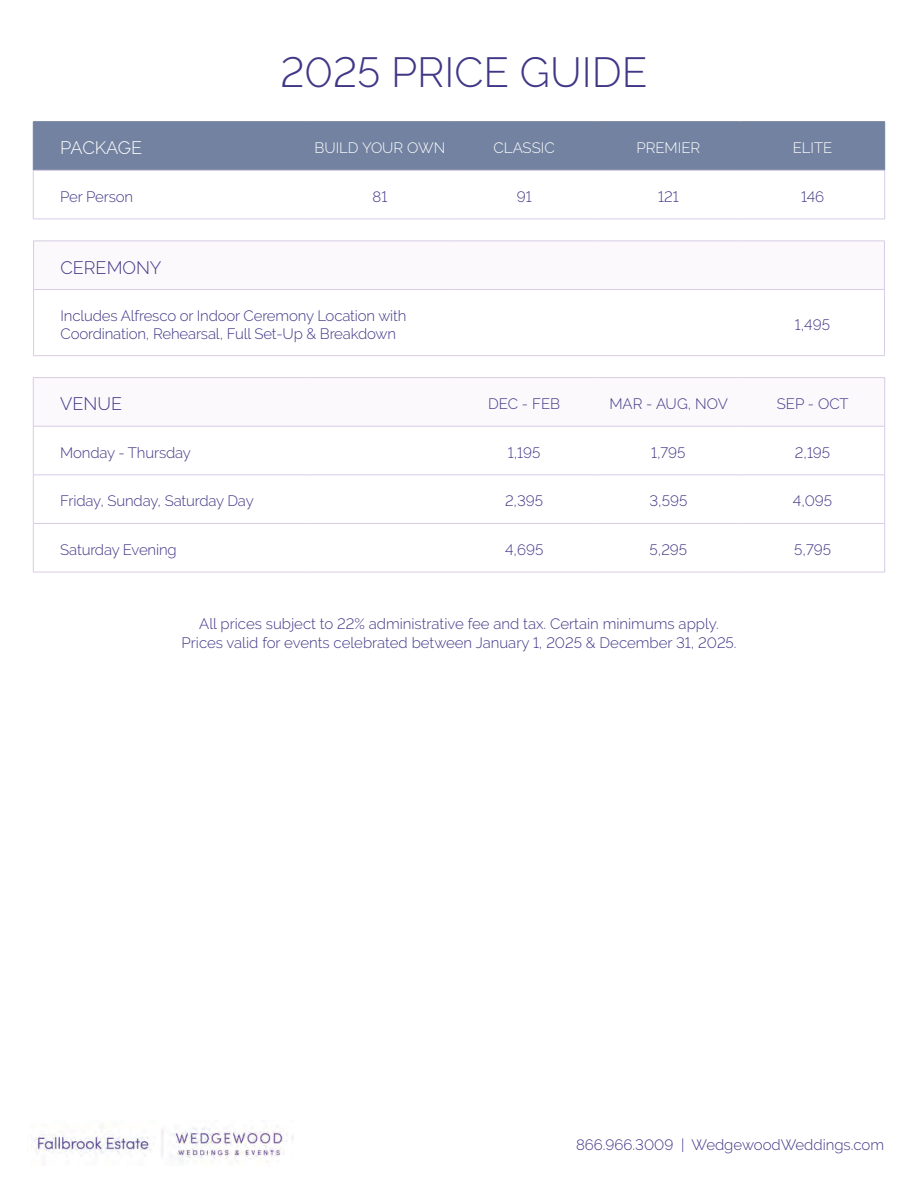
<style>
.page{position:relative;width:918px;height:1188px;background:#fff}
.page>*{position:absolute;margin:0;border:0;box-sizing:border-box;transform-origin:0 0}
.t1{font:300 42px "Raleway";color:#403786}
.t2{font:300 18px "Raleway";color:#403786}
.t3{font:300 18px "Raleway";letter-spacing:-.025em;color:#fff}
.t4{font:300 15px/18px "Raleway";letter-spacing:-.005em;color:#403786}
.t5{font:300 15px "Raleway";color:#fff}
</style>
<div class="page">
<svg style="left:33px;top:218px;width:852px;height:354px"></svg>
<div style="left:34px;top:122px;width:850px;height:48px;background:#7282a0"></div>
<hr style="left:33px;top:170px;width:275px;height:1px;background:#d8cce4">
<hr style="left:308px;top:170px;width:144px;height:1px;background:#d8cce4">
<hr style="left:452px;top:170px;width:144px;height:1px;background:#d8cce4">
<hr style="left:596px;top:170px;width:144px;height:1px;background:#d8cce4">
<hr style="left:740px;top:170px;width:145px;height:1px;background:#d8cce4">
<hr style="left:33px;top:170px;width:1px;height:49px;background:#d8cce4">
<hr style="left:884px;top:170px;width:1px;height:49px;background:#d8cce4">
<hr style="left:33px;top:219px;width:275px;height:1px;background:#d8cce4">
<hr style="left:308px;top:219px;width:144px;height:1px;background:#d8cce4">
<hr style="left:452px;top:219px;width:144px;height:1px;background:#d8cce4">
<hr style="left:596px;top:219px;width:144px;height:1px;background:#d8cce4">
<hr style="left:740px;top:219px;width:145px;height:1px;background:#d8cce4">
<hr style="left:33px;top:121px;width:275px;height:1px;background:#7282a0">
<hr style="left:33px;top:122px;width:1px;height:48px;background:#7282a0">
<hr style="left:308px;top:121px;width:144px;height:1px;background:#7282a0">
<hr style="left:452px;top:121px;width:144px;height:1px;background:#7282a0">
<hr style="left:596px;top:121px;width:144px;height:1px;background:#7282a0">
<hr style="left:740px;top:121px;width:145px;height:1px;background:#7282a0">
<hr style="left:884px;top:122px;width:1px;height:48px;background:#7282a0">
<svg style="left:34px;top:242px;width:850px;height:47px"></svg>
<hr style="left:33px;top:289px;width:419px;height:1px;background:#d8cce4">
<hr style="left:452px;top:289px;width:144px;height:1px;background:#d8cce4">
<hr style="left:596px;top:289px;width:144px;height:1px;background:#d8cce4">
<hr style="left:740px;top:289px;width:145px;height:1px;background:#d8cce4">
<hr style="left:33px;top:241px;width:419px;height:1px;background:#d8cce4">
<hr style="left:33px;top:241px;width:1px;height:48px;background:#d8cce4">
<hr style="left:452px;top:241px;width:144px;height:1px;background:#d8cce4">
<hr style="left:596px;top:241px;width:144px;height:1px;background:#d8cce4">
<hr style="left:740px;top:241px;width:145px;height:1px;background:#d8cce4">
<hr style="left:884px;top:241px;width:1px;height:48px;background:#d8cce4">
<hr style="left:33px;top:290px;width:1px;height:65px;background:#d8cce4">
<hr style="left:884px;top:290px;width:1px;height:65px;background:#d8cce4">
<hr style="left:33px;top:355px;width:419px;height:1px;background:#d8cce4">
<hr style="left:452px;top:355px;width:144px;height:1px;background:#d8cce4">
<hr style="left:596px;top:355px;width:144px;height:1px;background:#d8cce4">
<hr style="left:740px;top:355px;width:145px;height:1px;background:#d8cce4">
<svg style="left:34px;top:378px;width:850px;height:48px"></svg>
<hr style="left:33px;top:426px;width:1px;height:49px;background:#d8cce4">
<hr style="left:884px;top:426px;width:1px;height:49px;background:#d8cce4">
<hr style="left:33px;top:475px;width:1px;height:48px;background:#d8cce4">
<hr style="left:884px;top:475px;width:1px;height:48px;background:#d8cce4">
<hr style="left:33px;top:524px;width:1px;height:48px;background:#d8cce4">
<hr style="left:884px;top:524px;width:1px;height:48px;background:#d8cce4">
<hr style="left:33px;top:572px;width:275px;height:1px;background:#d8cce4">
<hr style="left:33px;top:475px;width:275px;height:1px;background:#d8cce4">
<hr style="left:33px;top:523px;width:275px;height:1px;background:#d8cce4">
<hr style="left:308px;top:572px;width:144px;height:1px;background:#d8cce4">
<hr style="left:452px;top:572px;width:144px;height:1px;background:#d8cce4">
<hr style="left:596px;top:572px;width:144px;height:1px;background:#d8cce4">
<hr style="left:740px;top:572px;width:145px;height:1px;background:#d8cce4">
<hr style="left:33px;top:377px;width:275px;height:1px;background:#d8cce4">
<hr style="left:33px;top:378px;width:1px;height:48px;background:#d8cce4">
<hr style="left:308px;top:377px;width:144px;height:1px;background:#d8cce4">
<hr style="left:452px;top:377px;width:144px;height:1px;background:#d8cce4">
<hr style="left:596px;top:377px;width:144px;height:1px;background:#d8cce4">
<hr style="left:740px;top:377px;width:145px;height:1px;background:#d8cce4">
<hr style="left:884px;top:378px;width:1px;height:48px;background:#d8cce4">
<hr style="left:33px;top:426px;width:275px;height:1px;background:#d8cce4">
<hr style="left:308px;top:426px;width:144px;height:1px;background:#d8cce4">
<hr style="left:452px;top:426px;width:144px;height:1px;background:#d8cce4">
<hr style="left:596px;top:426px;width:144px;height:1px;background:#d8cce4">
<hr style="left:740px;top:426px;width:145px;height:1px;background:#d8cce4">
<hr style="left:308px;top:475px;width:144px;height:1px;background:#d8cce4">
<hr style="left:452px;top:475px;width:144px;height:1px;background:#d8cce4">
<hr style="left:596px;top:475px;width:144px;height:1px;background:#d8cce4">
<hr style="left:740px;top:475px;width:145px;height:1px;background:#d8cce4">
<hr style="left:308px;top:523px;width:144px;height:1px;background:#d8cce4">
<hr style="left:452px;top:523px;width:144px;height:1px;background:#d8cce4">
<hr style="left:596px;top:523px;width:144px;height:1px;background:#d8cce4">
<hr style="left:740px;top:523px;width:145px;height:1px;background:#d8cce4">
<img style="left:31px;top:1126px;width:263px;height:38px">
<h1 class="t1" style="left:280px;top:47px;width:368px">2025 PRICE GUIDE</h1>
<p class="t3" style="left:60px;top:138px;width:83px">PACKAGE</p>
<p class="t5" style="left:314px;top:139px;width:132px">BUILD YOUR OWN</p>
<p class="t5" style="left:494px;top:139px;width:63px">CLASSIC</p>
<p class="t5" style="left:636px;top:139px;width:65px">PREMIER</p>
<p class="t5" style="left:793px;top:139px;width:41px">ELITE</p>
<p class="t4" style="left:60px;top:187px;width:74px">Per Person</p>
<p class="t4" style="left:373px;top:187px;width:16px">81</p>
<p class="t4" style="left:517px;top:187px;width:16px">91</p>
<p class="t4" style="left:658px;top:187px;width:22px">121</p>
<p class="t4" style="left:801px;top:187px;width:25px">146</p>
<p class="t2" style="left:61px;top:257px;width:103px">CEREMONY</p>
<p class="t4" style="left:61px;top:306px;width:348px">Includes Alfresco or Indoor Ceremony Location with<br>Coordination, Rehearsal, Full Set-Up &amp; Breakdown</p>
<p class="t4" style="left:795px;top:315px;width:37px">1,495</p>
<p class="t2" style="left:60px;top:394px;width:63px">VENUE</p>
<p class="t4" style="left:488px;top:395px;width:74px">DEC - FEB</p>
<p class="t4" style="left:609px;top:395px;width:120px">MAR - AUG, NOV</p>
<p class="t4" style="left:777px;top:395px;width:73px">SEP - OCT</p>
<p class="t4" style="left:60px;top:443px;width:132px">Monday - Thursday</p>
<p class="t4" style="left:508px;top:443px;width:34px">1,195</p>
<p class="t4" style="left:651px;top:443px;width:36px">1,795</p>
<p class="t4" style="left:795px;top:443px;width:37px">2,195</p>
<p class="t4" style="left:60px;top:492px;width:195px">Friday, Sunday, Saturday Day</p>
<p class="t4" style="left:505px;top:492px;width:40px">2,395</p>
<p class="t4" style="left:649px;top:492px;width:39px">3,595</p>
<p class="t4" style="left:793px;top:492px;width:41px">4,095</p>
<p class="t4" style="left:60px;top:540px;width:118px">Saturday Evening</p>
<p class="t4" style="left:505px;top:540px;width:40px">4,695</p>
<p class="t4" style="left:649px;top:540px;width:39px">5,295</p>
<p class="t4" style="left:794px;top:540px;width:38px">5,795</p>
<p class="t4" style="left:181px;top:614px;width:557px;line-height:19.5px;text-align:center">All prices subject to 22% administrative fee and tax. Certain minimums apply.<br>Prices valid for events celebrated between January 1, 2025 &amp; December 31, 2025.</p>
<p class="t4" style="left:576px;top:1136px;width:310px">866.966.3009 | WedgewoodWeddings.com</p>
</div>
